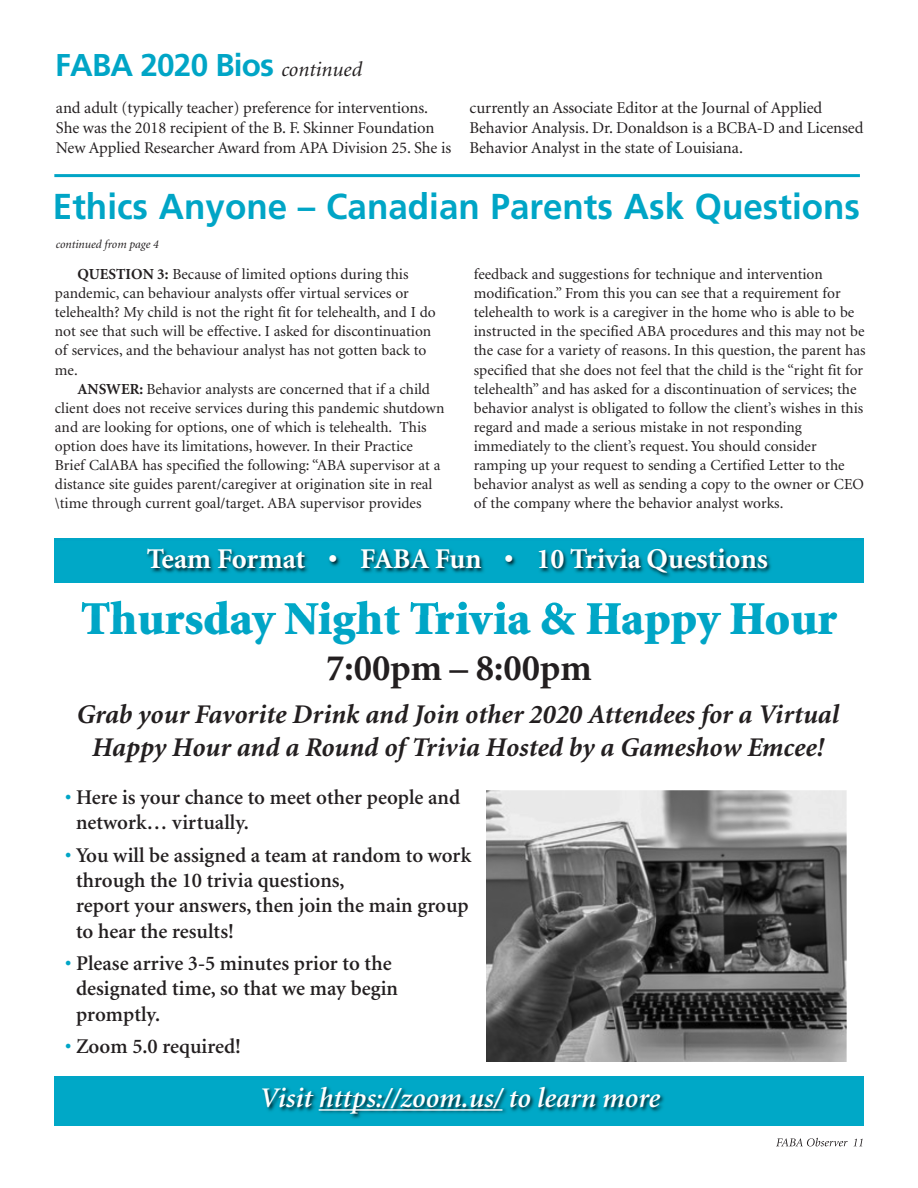
<style>
.page{position:relative;width:918px;height:1188px;background:#fff}
.page>*{position:absolute;margin:0;border:0;box-sizing:border-box;transform-origin:0 0}
.t1{font:900 48px "Minion";color:#00a5c6}
.t2{font:700 37.5px "Minion";color:#231f20}
.t3{font:700 36px "Frutiger";color:#00a5c6}
.t4{font:700 31.5px "Frutiger";letter-spacing:-.025em;color:#00a5c6}
.t5{font:700 28.65px "Minion";color:#fff}
.t6{font:italic 600 28.5px "Minion";color:#fff}
.t7{font:italic 700 27px/32.4px "Minion";color:#231f20;text-align:center}
.t8{font:600 21px/25.2px "Minion";color:#231f20}
.t9{font:16.5px/19.8px "Minion";letter-spacing:-.005em;color:#231f20}
.t10{font:15.3px/19px "Minion";color:#231f20}
.t11{font:italic 12px "Minion";color:#231f20}
.s1{font-family:"Minion";font-weight:400;font-style:italic;font-size:21px;color:#231f20}
.s2{font-weight:700}
.s3{color:#00a5c6}
</style>
<div class="page">
<div style="left:54px;top:1076px;width:810px;height:49px;background:#00a5c6"></div>
<div style="left:54px;top:539px;width:810px;height:44px;background:#00a5c6"></div>
<hr style="left:54px;top:174px;width:806px;height:3px;background:#00a5c6">
<img style="left:487px;top:790px;width:360px;height:271px">
<img style="left:81px;top:600px;width:757px;height:15px">
<img style="left:147px;top:549px;width:624px;height:28px">
<img style="left:82px;top:601px;width:236px;height:14px">
<img style="left:54px;top:1125px;width:810px;height:22px">
<img style="left:263px;top:1087px;width:401px;height:32px">
<img style="left:776px;top:1138px;width:63px;height:8px">
<svg style="left:854px;top:1139px;width:9px;height:7px"></svg>
<hr style="left:319px;top:1109px;width:183px;height:2px;background:#fff">
<h3 class="t4" style="left:55px;top:51px;width:308px">FABA 2020 Bios <span class="s1">continued</span></h3>
<p class="t9" style="left:56px;top:99px;width:397px">and adult (typically teacher) preference for interventions.<br>She was the 2018 recipient of the B. F. Skinner Foundation<br>New Applied Researcher Award from APA Division 25. She is</p>
<p class="t9" style="left:470px;top:99px;width:395px">currently an Associate Editor at the Journal of Applied<br>Behavior Analysis. Dr. Donaldson is a BCBA-D and Licensed<br>Behavior Analyst in the state of Louisiana.</p>
<h3 class="t3" style="left:53px;top:190px;width:809px">Ethics Anyone – Canadian Parents Ask Questions</h3>
<p class="t11" style="left:56px;top:239px;width:105px">continued from page 4</p>
<p class="t10" style="left:55px;top:266px;width:382px;text-indent:22px"><span class="s2">QUESTION 3:</span> Because of limited options during this pandemic, can behaviour analysts offer virtual services or telehealth? My child is not the right fit for telehealth, and I do not see that such will be effective. I asked for discontinuation of services, and the behaviour analyst has not gotten back to me.</p>
<p class="t10" style="left:55px;top:381px;width:391px;text-indent:23px"><span class="s2">ANSWER:</span> Behavior analysts are concerned that if a child client does not receive services during this pandemic shutdown and are looking for options, one of which is telehealth. This option does have its limitations, however. In their Practice Brief CalABA has specified the following: “ABA supervisor at a distance site guides parent/caregiver at origination site in real \time through current goal/target. ABA supervisor provides</p>
<p class="t10" style="left:474px;top:266px;width:393px">feedback and suggestions for technique and intervention modification.” From this you can see that a requirement for telehealth to work is a caregiver in the home who is able to be instructed in the specified ABA procedures and this may not be the case for a variety of reasons. In this question, the parent has specified that she does not feel that the child is the “right fit for telehealth” and has asked for a discontinuation of services; the behavior analyst is obligated to follow the client’s wishes in this regard and made a serious mistake in not responding immediately to the client’s request. You should consider ramping up your request to sending a Certified Letter to the behavior analyst as well as sending a copy to the owner or CEO of the company where the behavior analyst works.</p>
<h3 class="t5" style="left:147px;top:548px;width:623px">Team Format • FABA Fun • 10 Trivia Questions</h3>
<h1 class="t1" style="left:81px;top:599px;width:758px">Thursday Night Trivia &amp; Happy Hour</h1>
<h2 class="t2" style="left:326px;top:653px;width:267px">7:00pm – 8:00pm</h2>
<h3 class="t7" style="left:77px;top:700px;width:764px">Grab your Favorite Drink and Join other 2020 Attendees for a Virtual<br>Happy Hour and a Round of Trivia Hosted by a Gameshow Emcee!</h3>
<h3 class="t8" style="left:76px;top:787px;width:386px;text-indent:-11px"><span class="s3">•</span> Here is your chance to meet other people and network… virtually.</h3>
<h3 class="t8" style="left:76px;top:844px;width:397px;text-indent:-11px"><span class="s3">•</span> You will be assigned a team at random to work through the 10 trivia questions,<br>report your answers, then join the main group to hear the results!</h3>
<h3 class="t8" style="left:76px;top:953px;width:324px;text-indent:-11px"><span class="s3">•</span> Please arrive 3-5 minutes prior to the designated time, so that we may begin promptly.</h3>
<h3 class="t8" style="left:65px;top:1036px;width:177px"><span class="s3">•</span> Zoom 5.0 required!</h3>
<h3 class="t6" style="left:260px;top:1086px;width:402px">Visit https://zoom.us/ to learn more</h3>
</div>
